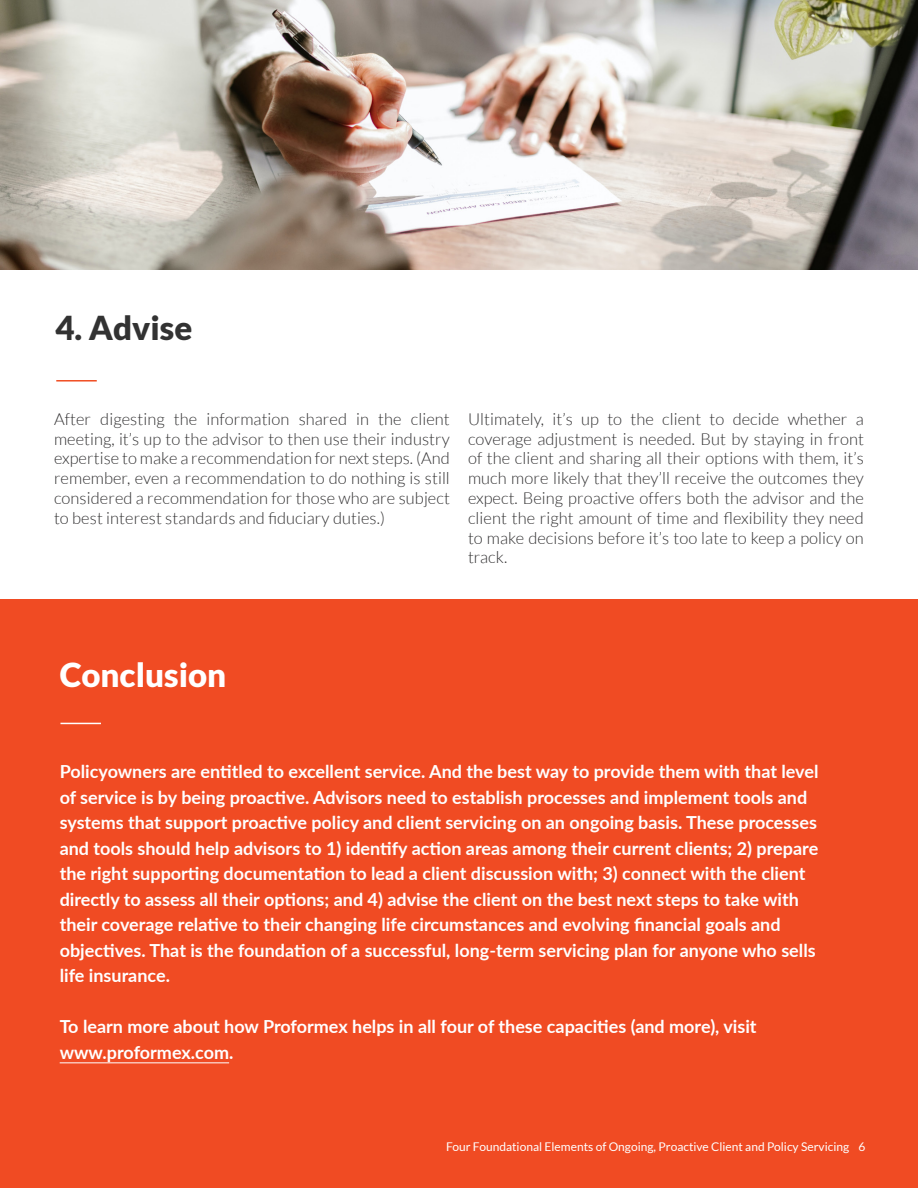
<style>
.page{position:relative;width:918px;height:1188px;background:#fff}
.page>*{position:absolute;margin:0;border:0;box-sizing:border-box;transform-origin:0 0}
.t1{font:900 33px "Lato";color:#fff}
.t2{font:900 33px "Lato";color:#323232}
.t3{font:700 18px/25.5px "Lato";color:#fff}
.t4{font:300 16.5px/19.8px "Lato";letter-spacing:.005em;color:#323132;text-align:justify}
.t5{font:12px "Lato";color:#fff}
</style>
<div class="page">
<div style="left:0;top:600px;width:918px;height:588px;background:#f04b23"></div>
<hr style="left:56px;top:380px;width:41px;height:2px;background:#f04d22">
<hr style="left:60px;top:723px;width:41px;height:1px;background:#fff">
<hr style="left:60px;top:1062px;width:169px;height:1px;background:#fff">
<img style="left:0;top:0;width:918px;height:270px">
<p class="t2" style="left:56px;top:309px;width:138px">4. Advise</p>
<p class="t4" style="left:54px;top:409px;width:397px">After digesting the information shared in the client meeting, it’s up to the advisor to then use their industry expertise to make a recommendation for next steps. (And remember, even a recommendation to do nothing is still considered a recommendation for those who are subject to best interest standards and fiduciary duties.)</p>
<p class="t4" style="left:468px;top:409px;width:397px">Ultimately, it’s up to the client to decide whether a coverage adjustment is needed. But by staying in front of the client and sharing all their options with them, it’s much more likely that they’ll receive the outcomes they expect. Being proactive offers both the advisor and the client the right amount of time and flexibility they need to make decisions before it’s too late to keep a policy on track.</p>
<p class="t1" style="left:60px;top:655px;width:168px">Conclusion</p>
<p class="t3" style="left:60px;top:758px;width:760px">Policyowners are entitled to excellent service. And the best way to provide them with that level of service is by being proactive. Advisors need to establish processes and implement tools and systems that support proactive policy and client servicing on an ongoing basis. These processes and tools should help advisors to 1) identify action areas among their current clients; 2) prepare the right supporting documentation to lead a client discussion with; 3) connect with the client directly to assess all their options; and 4) advise the client on the best next steps to take with their coverage relative to their changing life circumstances and evolving financial goals and objectives. That is the foundation of a successful, long-term servicing plan for anyone who sells life insurance.</p>
<p class="t3" style="left:60px;top:1013px;width:698px">To learn more about how Proformex helps in all four of these capacities (and more), visit</p>
<p class="t3" style="left:60px;top:1039px;width:175px">www.proformex.com.</p>
<p class="t5" style="left:446px;top:1140px;width:421px">Four Foundational Elements of Ongoing, Proactive Client and Policy Servicing 6</p>
</div>
